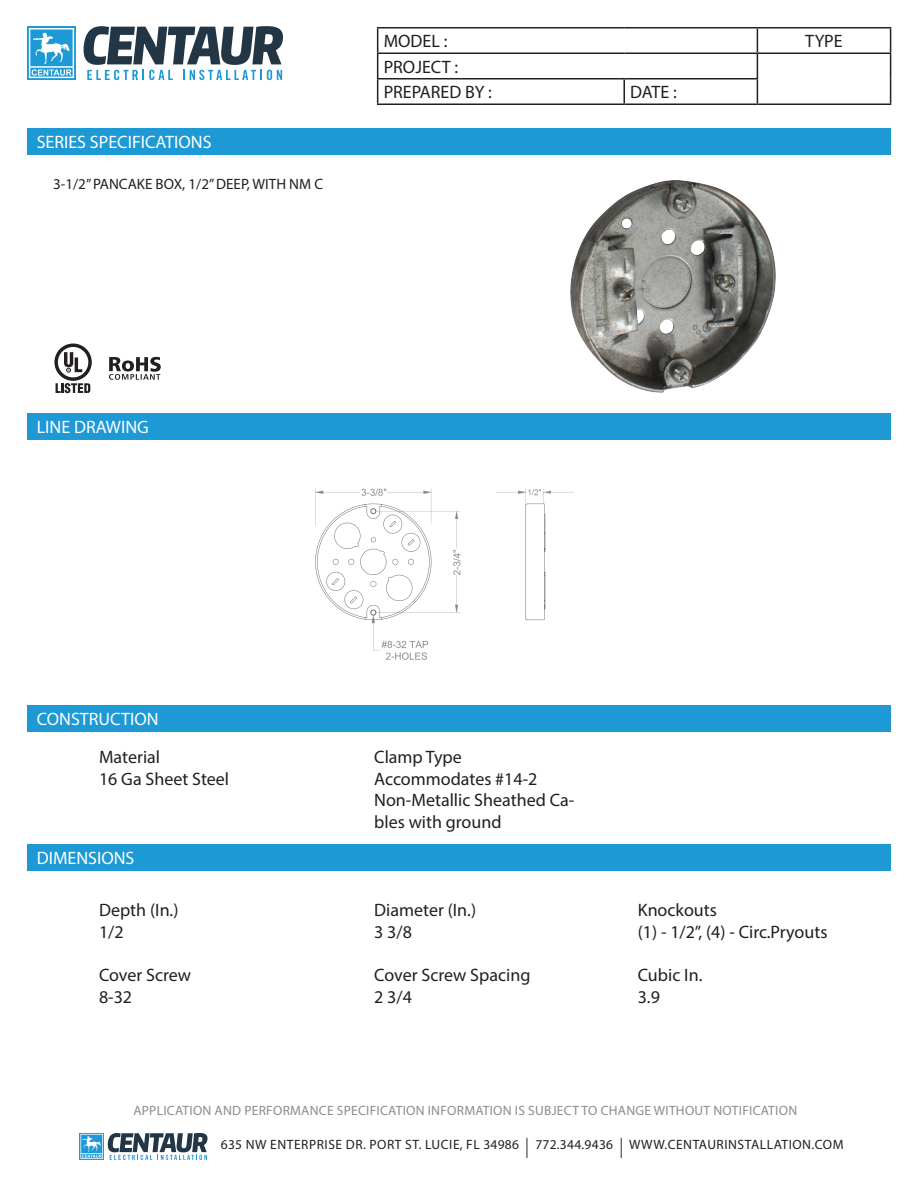
<style>
.page{position:relative;width:918px;height:1188px;background:#fff}
.page>*{position:absolute;margin:0;border:0;box-sizing:border-box;transform-origin:0 0}
.t1{font:18px/21.6px "Myriad Pro";color:#231f20}
.t2{font:18px "Myriad Pro";color:#fff}
.t3{font:15px "Myriad Pro";color:#231f20}
.t4{font:13.5px "Myriad Pro";letter-spacing:.02em;color:#8b8c8e}
.t5{font:13.5px "Myriad Pro";letter-spacing:.04em;color:#231f20}
.s1{font-size:20.25px}
</style>
<div class="page">
<svg style="left:80px;top:1133px;width:128px;height:27px"></svg>
<hr style="left:377px;top:27px;width:247px;height:1px;background:#231f20">
<hr style="left:624px;top:27px;width:133px;height:1px;background:#231f20">
<hr style="left:757px;top:27px;width:134px;height:1px;background:#231f20">
<hr style="left:377px;top:52px;width:247px;height:2px;background:#231f20">
<hr style="left:624px;top:52px;width:133px;height:2px;background:#231f20">
<hr style="left:757px;top:52px;width:134px;height:2px;background:#231f20">
<hr style="left:377px;top:78px;width:247px;height:2px;background:#231f20">
<svg style="left:377px;top:28px;width:1px;height:76px"></svg>
<hr style="left:624px;top:78px;width:134px;height:2px;background:#231f20">
<hr style="left:623px;top:80px;width:2px;height:24px;background:#231f20">
<svg style="left:757px;top:28px;width:1px;height:76px"></svg>
<svg style="left:890px;top:28px;width:1px;height:76px"></svg>
<hr style="left:377px;top:104px;width:247px;height:1px;background:#231f20">
<hr style="left:624px;top:104px;width:133px;height:1px;background:#231f20">
<hr style="left:757px;top:104px;width:134px;height:1px;background:#231f20">
<div style="left:27px;top:129px;width:864px;height:26px;background:#1d99d6"></div>
<div style="left:27px;top:414px;width:864px;height:26px;background:#1d99d6"></div>
<div style="left:27px;top:705px;width:864px;height:27px;background:#1d99d6"></div>
<div style="left:27px;top:26px;width:49px;height:54px;background:linear-gradient(to right,#32a2d9,#32a2d9)"></div>
<svg style="left:29px;top:28px;width:45px;height:50px"></svg>
<svg style="left:83px;top:26px;width:200px;height:54px"></svg>
<svg style="left:54px;top:344px;width:38px;height:49px"></svg>
<img style="left:571px;top:180px;width:204px;height:213px">
<svg style="left:109px;top:357px;width:52px;height:23px"></svg>
<img style="left:315px;top:488px;width:259px;height:172px">
<div style="left:27px;top:844px;width:864px;height:27px;background:#1d99d6"></div>
<p class="t2" style="left:37px;top:131px;width:176px">SERIES SPECIFICATIONS</p>
<p class="t3" style="left:53px;top:175px;width:271px">3-1/2” PANCAKE BOX, 1/2” DEEP, WITH NM C</p>
<p class="t1" style="left:384px;top:30px;width:65px">MODEL :</p>
<p class="t1" style="left:805px;top:30px;width:39px">TYPE</p>
<p class="t1" style="left:384px;top:54px;width:110px;line-height:25.5px">PROJECT :<br>PREPARED BY :</p>
<p class="t1" style="left:630px;top:81px;width:48px">DATE :</p>
<p class="t2" style="left:37px;top:416px;width:114px">LINE DRAWING</p>
<p class="t2" style="left:37px;top:708px;width:123px">CONSTRUCTION</p>
<p class="t1" style="left:99px;top:746px;width:132px">Material<br>16 Ga Sheet Steel</p>
<p class="t1" style="left:374px;top:746px;width:201px">Clamp Type<br>Accommodates #14-2<br>Non-Metallic Sheathed Ca&shy;bles with ground</p>
<p class="t2" style="left:37px;top:847px;width:99px">DIMENSIONS</p>
<p class="t1" style="left:99px;top:899px;width:81px">Depth (In.)<br>1/2</p>
<p class="t1" style="left:99px;top:964px;width:94px">Cover Screw<br>8-32</p>
<p class="t1" style="left:374px;top:899px;width:103px">Diameter (In.)<br>3 3/8</p>
<p class="t1" style="left:374px;top:964px;width:158px">Cover Screw Spacing<br>2 3/4</p>
<p class="t1" style="left:638px;top:899px;width:191px">Knockouts<br>(1) - 1/2”, (4) - Circ.Pryouts</p>
<p class="t1" style="left:638px;top:964px;width:66px">Cubic In.<br>3.9</p>
<p class="t4" style="left:133px;top:1102px;width:665px">APPLICATION AND PERFORMANCE SPECIFICATION INFORMATION IS SUBJECT TO CHANGE WITHOUT NOTIFICATION</p>
<p class="t5" style="left:221px;top:1136px;width:624px">635 NW ENTERPRISE DR. PORT ST. LUCIE, FL 34986 <span class="s1">|</span> 772.344.9436 <span class="s1">|</span> WWW.CENTAURINSTALLATION.COM</p>
</div>
